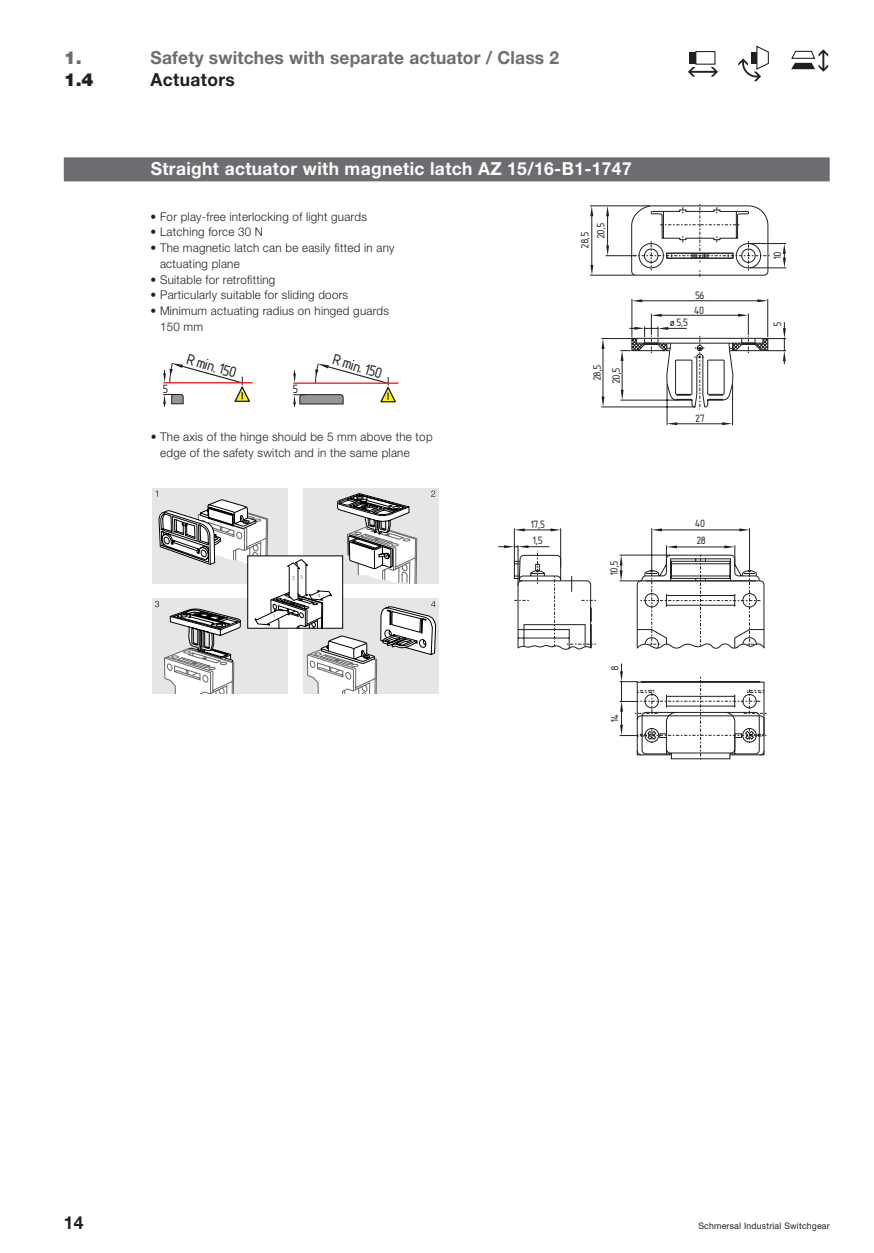
<style>
.page{position:relative;width:874px;height:1253px;background:#fff}
.page>*{position:absolute;margin:0;border:0;box-sizing:border-box;transform-origin:0 0}
.t1{font:23.7px "Isonorm 3098";color:#231f20}
.t2{font:18.6px "Isonorm 3098";color:#231f20}
.t3{font:700 18px "Helvetica Neue";letter-spacing:.02em;color:#fff;scale:.96 1}
.t4{font:700 18px "Helvetica Neue";letter-spacing:.01em;color:#6c6d70;scale:.96 1}
.t5{font:700 18px "Helvetica Neue";letter-spacing:.02em;color:#231f20;scale:.96 1}
.t6{font:900 18px "Helvetica Neue";color:#231f20}
.t7{font:900 18px "Helvetica Neue";color:#6c6d70}
.t8{font:16.65px/16.4px "Isonorm 3098";letter-spacing:-.01em;color:#231f20}
.t9{font:300 12px/15.8px "Helvetica Neue";letter-spacing:.02em;color:#231f20;scale:.96 1}
.t10{font:9px "Helvetica Neue";letter-spacing:.02em;color:#231f20;scale:.96 1}
</style>
<div class="page">
<svg style="left:791px;top:49px;width:37px;height:23px"></svg>
<div style="left:689px;top:52px;width:6px;height:12px;background:#231f20"></div>
<div style="left:695px;top:51px;width:20px;height:14px;border:1px solid #231f20"></div>
<svg style="left:688px;top:67px;width:30px;height:10px"></svg>
<svg style="left:738px;top:45px;width:31px;height:36px"></svg>
<hr style="left:163px;top:382px;width:89px;height:1px;background:#ee1d23">
<svg style="left:163px;top:363px;width:88px;height:43px"></svg>
<hr style="left:293px;top:382px;width:105px;height:2px;background:#ee1d23">
<svg style="left:293px;top:363px;width:104px;height:44px"></svg>
<hr style="left:651px;top:528px;width:1px;height:44px;background:#231f20">
<hr style="left:749px;top:528px;width:1px;height:44px;background:#231f20">
<hr style="left:658px;top:529px;width:83px;height:1px;background:#231f20">
<hr style="left:560px;top:528px;width:1px;height:39px;background:#231f20">
<hr style="left:514px;top:528px;width:1px;height:34px;background:#231f20">
<svg style="left:739px;top:528px;width:10px;height:3px"></svg>
<svg style="left:651px;top:528px;width:11px;height:3px"></svg>
<svg style="left:514px;top:528px;width:46px;height:3px"></svg>
<svg style="left:498px;top:545px;width:266px;height:214px"></svg>
<hr style="left:602px;top:345px;width:1px;height:55px;background:#231f20">
<hr style="left:601px;top:406px;width:94px;height:1px;background:#231f20">
<hr style="left:601px;top:338px;width:30px;height:1px;background:#231f20">
<hr style="left:607px;top:213px;width:1px;height:35px;background:#231f20">
<hr style="left:591px;top:213px;width:1px;height:55px;background:#231f20">
<hr style="left:605px;top:255px;width:31px;height:1px;background:#231f20">
<hr style="left:589px;top:205px;width:61px;height:1px;background:#231f20">
<hr style="left:590px;top:275px;width:44px;height:1px;background:#231f20">
<svg style="left:606px;top:206px;width:3px;height:10px"></svg>
<svg style="left:590px;top:206px;width:3px;height:10px"></svg>
<svg style="left:606px;top:245px;width:3px;height:11px"></svg>
<svg style="left:590px;top:265px;width:3px;height:10px"></svg>
<svg style="left:601px;top:396px;width:3px;height:11px"></svg>
<svg style="left:601px;top:338px;width:3px;height:11px"></svg>
<svg style="left:620px;top:204px;width:166px;height:222px"></svg>
<div style="left:152px;top:598px;width:135px;height:95px;background:#e6e6e6"></div>
<div style="left:152px;top:488px;width:135px;height:95px;background:#e6e6e6"></div>
<svg style="left:155px;top:488px;width:281px;height:205px"></svg>
<div style="left:64px;top:157px;width:765px;height:24px;background:#6c6d70"></div>
<h3 class="t7" style="left:64px;top:51px;width:19px">1.</h3>
<h3 class="t6" style="left:64px;top:74px;width:31px">1.4</h3>
<h3 class="t4" style="left:151px;top:51px;width:427px">Safety switches with separate actuator / Class 2</h3>
<h3 class="t5" style="left:151px;top:74px;width:89px">Actuators</h3>
<h3 class="t3" style="left:151px;top:163px;width:502px">Straight actuator with magnetic latch AZ 15/16-B1-1747</h3>
<p class="t9" style="left:151px;top:209px;width:227px">• For play-free interlocking of light guards</p>
<p class="t9" style="left:151px;top:225px;width:119px">• Latching force 30 N</p>
<p class="t9" style="left:160px;top:241px;width:246px;text-indent:-9px">• The magnetic latch can be easily fitted in any actuating plane</p>
<p class="t9" style="left:151px;top:272px;width:131px">• Suitable for retrofitting</p>
<p class="t9" style="left:151px;top:288px;width:207px">• Particularly suitable for sliding doors</p>
<p class="t9" style="left:160px;top:304px;width:240px;text-indent:-9px">• Minimum actuating radius on hinged guards<br>150 mm</p>
<h2 class="t2" style="left:163px;top:376px;width:7px">5</h2>
<h1 class="t1" style="left:192px;top:343px;width:52px;rotate:16deg">Rmin.150</h1>
<h2 class="t2" style="left:293px;top:376px;width:7px">5</h2>
<h1 class="t1" style="left:338px;top:343px;width:52px;rotate:16deg">Rmin.150</h1>
<p class="t9" style="left:160px;top:430px;width:285px;text-indent:-9px">• The axis of the hinge should be 5 mm above the top edge of the safety switch and in the same plane</p>
<h3 class="t8" style="left:590px;top:238px;width:17px;rotate:-90deg">20,5</h3>
<h3 class="t8" style="left:574px;top:247px;width:17px;rotate:-90deg">28,5</h3>
<h3 class="t8" style="left:586px;top:380px;width:17px;rotate:-90deg">28,5</h3>
<h3 class="t8" style="left:605px;top:383px;width:17px;rotate:-90deg">20,5</h3>
<h3 class="t8" style="left:531px;top:513px;width:16px;line-height:17px">17,5<br>1,5</h3>
<h3 class="t8" style="left:603px;top:575px;width:16px;rotate:-90deg">10,5</h3>
<h3 class="t8" style="left:604px;top:670px;width:6px;rotate:-90deg">8</h3>
<h3 class="t8" style="left:604px;top:722px;width:10px;rotate:-90deg">14</h3>
<h3 class="t8" style="left:695px;top:285px;width:11px">56</h3>
<h3 class="t8" style="left:694px;top:300px;width:11px">40</h3>
<h3 class="t8" style="left:670px;top:312px;width:19px">ø5,5</h3>
<h3 class="t8" style="left:695px;top:407px;width:11px">27</h3>
<h3 class="t8" style="left:695px;top:513px;width:12px">40<br>28</h3>
<h3 class="t8" style="left:767px;top:259px;width:9px;rotate:-90deg">10</h3>
<h3 class="t8" style="left:767px;top:326px;width:6px;rotate:-90deg">5</h3>
<h3 class="t5" style="left:64px;top:1216px;width:22px">14</h3>
<p class="t10" style="left:698px;top:1222px;width:138px">Schmersal Industrial Switchgear</p>
</div>
